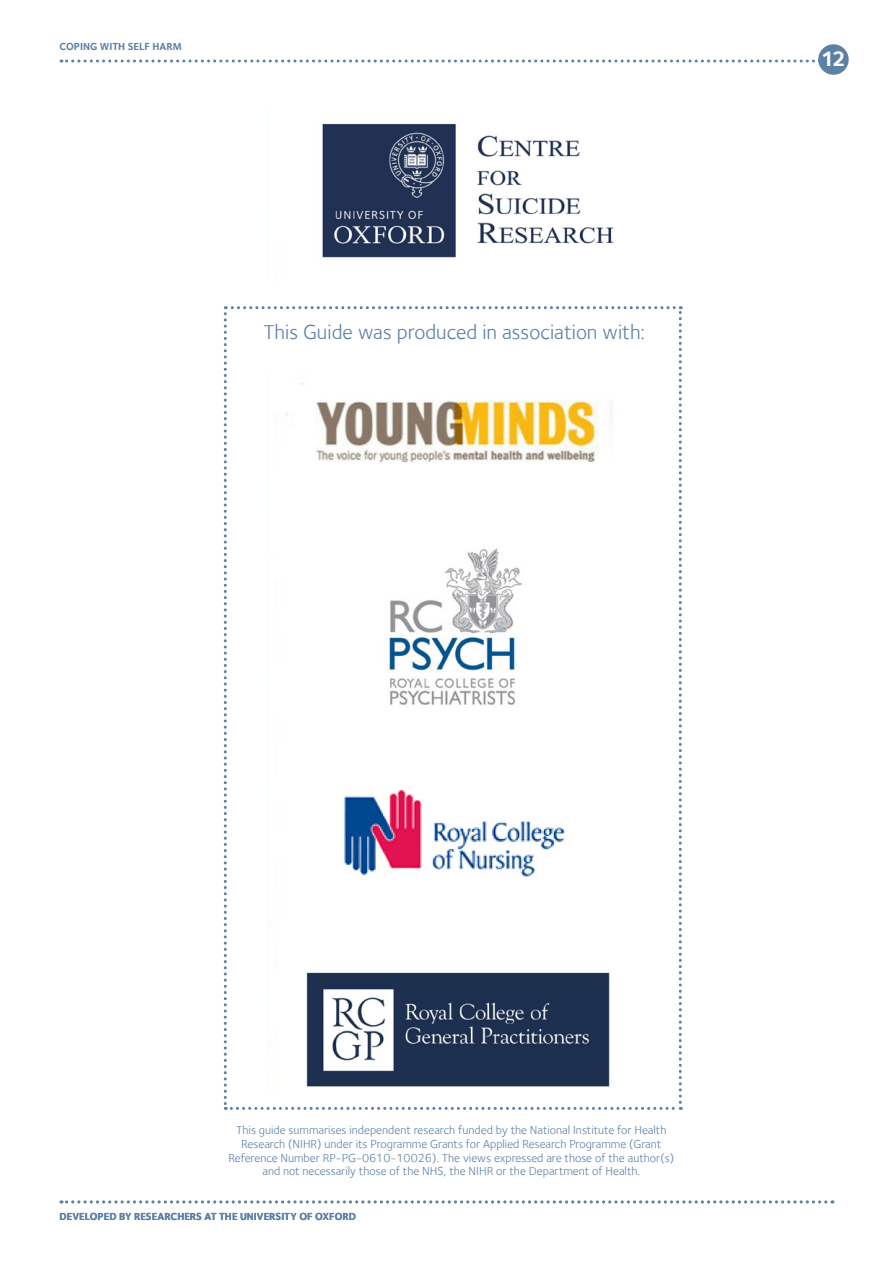
<style>
.page{position:relative;width:893px;height:1263px;background:#fff}
.page>*{position:absolute;margin:0;border:0;box-sizing:border-box;transform-origin:0 0}
.t1{font:700 21.45px "Foundry Sterling";color:#fff}
.t2{font:21px "Foundry Sterling";color:#5c80a6}
.t3{font:12px/13.5px "Foundry Sterling";color:#5c80a6;text-align:center}
.t4{font:700 10.5px "Foundry Sterling";color:#5c80a6}
</style>
<div class="page">
<svg style="left:224px;top:306px;width:458px;height:804px"></svg>
<svg style="left:61px;top:60px;width:754px;height:3px"></svg>
<svg style="left:61px;top:1200px;width:765px;height:3px"></svg>
<div style="left:818px;top:44px;width:31px;height:31px;background:#5c80a6;border-radius:50%"></div>
<img style="left:266px;top:374px;width:370px;height:716px">
<img style="left:266px;top:123px;width:348px;height:152px">
<p class="t4" style="left:60px;top:40px;width:124px">COPING WITH SELF HARM</p>
<h2 class="t2" style="left:263px;top:320px;width:383px">This Guide was produced in association with:</h2>
<h1 class="t1" style="left:821px;top:46px;width:27px">12</h1>
<p class="t3" style="left:229px;top:1123px;width:447px">This guide summarises independent research funded by the National Institute for Health Research (NIHR) under its Programme Grants for Applied Research Programme (Grant Reference Number RP-PG-0610-10026). The views expressed are those of the author(s) and not necessarily those of the NHS, the NIHR or the Department of Health.</p>
<p class="t4" style="left:60px;top:1210px;width:298px">DEVELOPED BY RESEARCHERS AT THE UNIVERSITY OF OXFORD</p>
</div>
